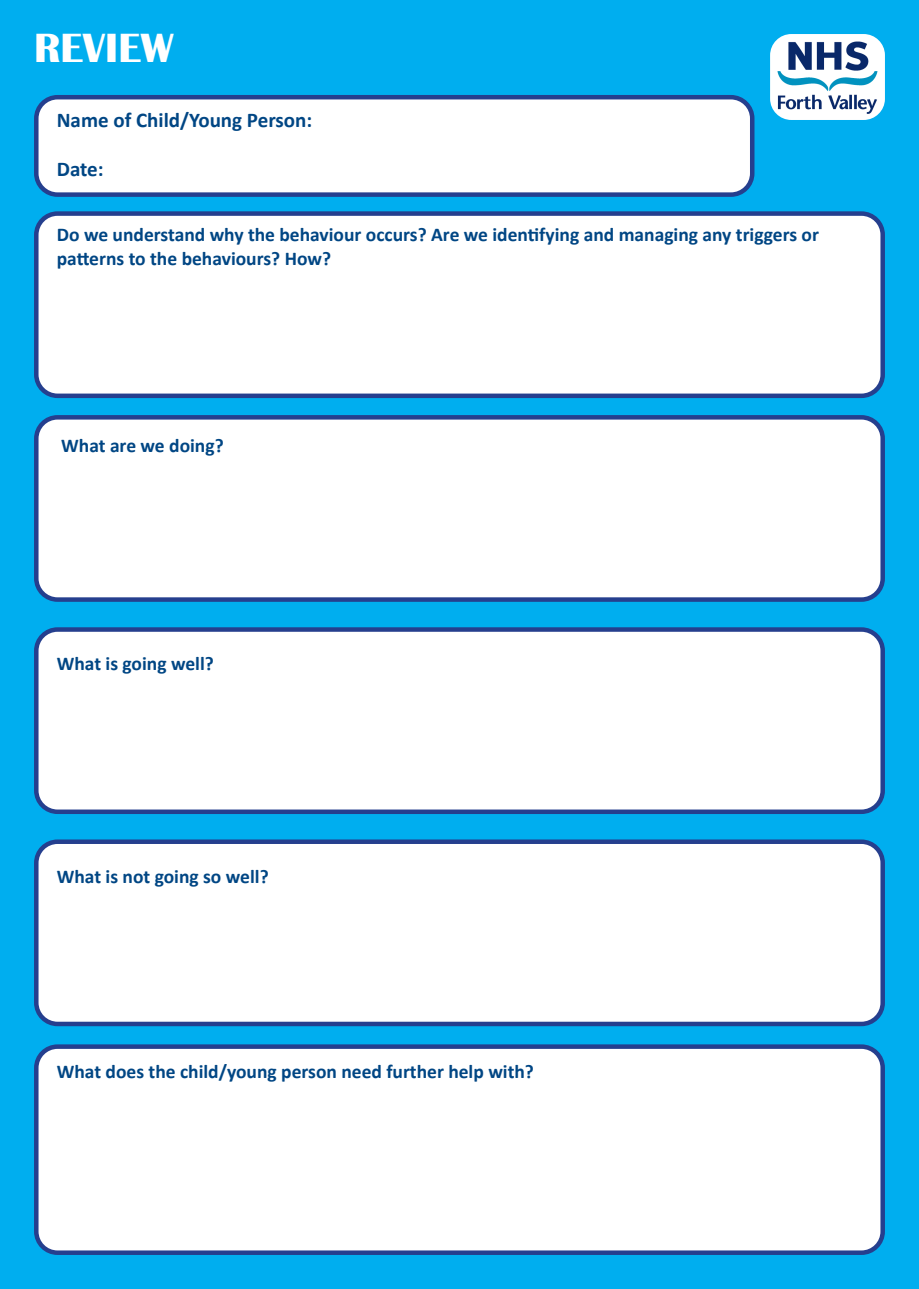
<style>
.page{position:relative;width:919px;height:1289px;background:#fff}
.page>*{position:absolute;margin:0;border:0;box-sizing:border-box;transform-origin:0 0}
.Headings{font:700 42px "Britannic";color:#fff}
.Body_Text{font:700 21px "Calibri";color:#004684}
.Sub_Headings{font:700 19.5px/23.4px "Calibri";color:#004684}
</style>
<div class="page">
<div style="left:0;top:0;width:918px;height:1288px;background:#00aeef"></div>
<div style="left:56px;top:111px;width:767px;height:100px;border:3px solid #00aeef;border-radius:21px"></div>
<div style="left:57px;top:603px;width:767px;height:174px;border:3px solid #00aeef;border-radius:21px"></div>
<div style="left:36px;top:97px;width:716px;height:98px;background:#fff;border-radius:21px"></div>
<div style="left:34px;top:95px;width:720px;height:102px;border:4px solid #253f8e;border-radius:21px"></div>
<div style="left:36px;top:1046px;width:846px;height:206px;background:#fff;border-radius:21px"></div>
<div style="left:34px;top:1044px;width:850px;height:210px;border:4px solid #253f8e;border-radius:21px"></div>
<img style="left:770px;top:34px;width:114px;height:86px">
<div style="left:36px;top:213px;width:846px;height:183px;background:#fff;border-radius:21px"></div>
<div style="left:34px;top:211px;width:850px;height:187px;border:4px solid #253f8e;border-radius:21px"></div>
<div style="left:36px;top:417px;width:846px;height:182px;background:#fff;border-radius:21px"></div>
<div style="left:34px;top:415px;width:850px;height:187px;border:4px solid #253f8e;border-radius:21px"></div>
<div style="left:36px;top:629px;width:846px;height:182px;background:#fff;border-radius:21px"></div>
<div style="left:34px;top:627px;width:850px;height:187px;border:4px solid #253f8e;border-radius:21px"></div>
<div style="left:36px;top:841px;width:846px;height:182px;background:#fff;border-radius:21px"></div>
<div style="left:34px;top:839px;width:850px;height:187px;border:4px solid #253f8e;border-radius:21px"></div>
<p class="Headings" style="left:34px;top:25px;width:141px">REVIEW</p>
<p class="Body_Text" style="left:57px;top:105px;width:257px">Name of Child/Young Person:</p>
<p class="Body_Text" style="left:57px;top:154px;width:48px">Date:</p>
<p class="Sub_Headings" style="left:57px;top:223px;width:763px">Do we understand why the behaviour occurs? Are we identifying and managing any triggers or patterns to the behaviours? How?</p>
<p class="Sub_Headings" style="left:61px;top:433px;width:164px">What are we doing?</p>
<p class="Sub_Headings" style="left:57px;top:651px;width:158px">What is going well?</p>
<p class="Sub_Headings" style="left:57px;top:864px;width:213px">What is not going so well?</p>
<p class="Sub_Headings" style="left:57px;top:1059px;width:478px">What does the child/young person need further help with?</p>
</div>
